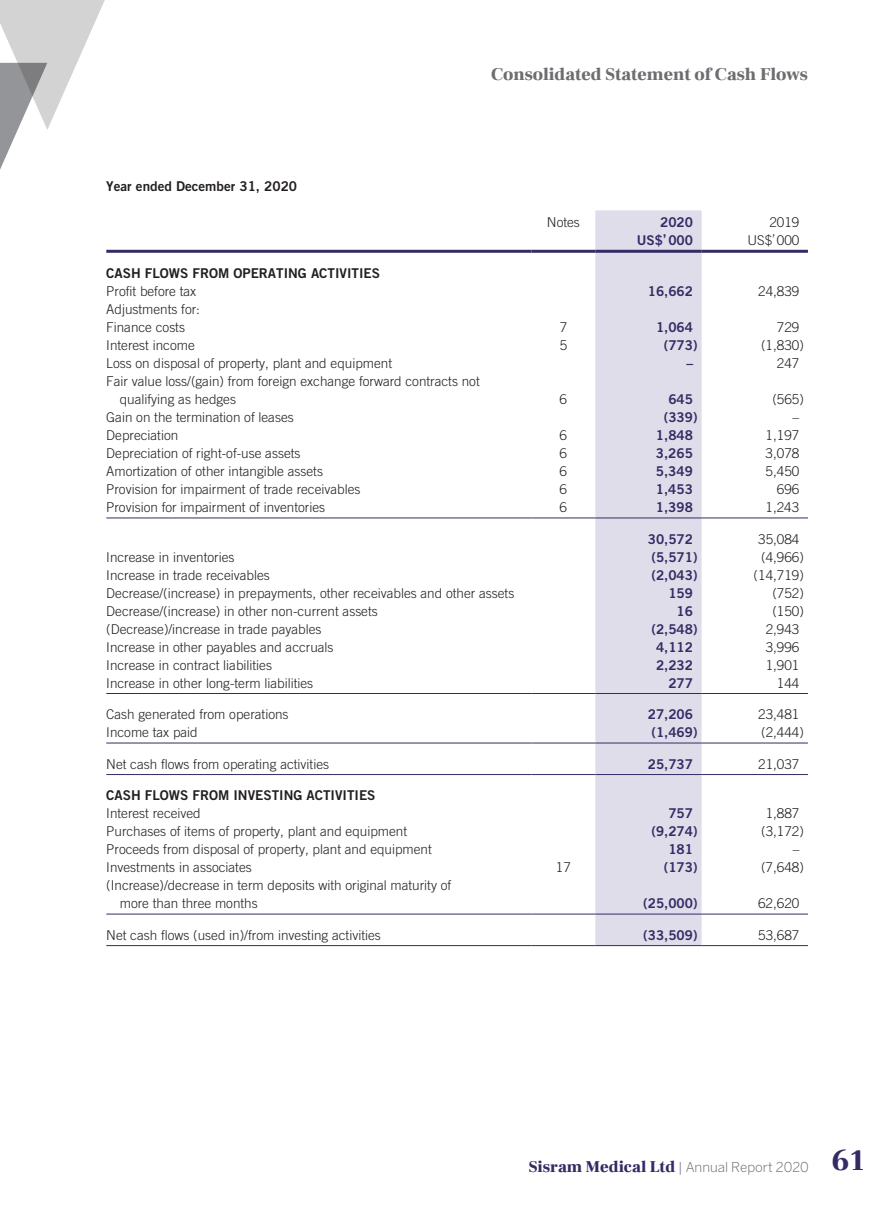
<style>
.page{position:relative;width:893px;height:1212px;background:#fff}
.page>*{position:absolute;margin:0;border:0;box-sizing:border-box;transform-origin:0 0}
.t1{font:900 30px "Frank Ruhl Libre";color:#342b65}
.t2{font:900 18px "Frank Ruhl Libre";color:#6c6d70}
.t3{font:900 16.5px "Frank Ruhl Libre";color:#342b65}
.t4{font:300 13.5px/18px "Trade Gothic LT Std";color:#231f20}
.t5{font:13.5px "Trade Gothic LT Std Bd 2";color:#342b65}
.t6{font:13.5px "Trade Gothic LT Std Bd 2";color:#231f20}
.s1{font-family:"Benton Sans";font-weight:300;font-size:13.5px;color:#565082}
.s2{font-family:"Benton Sans";font-weight:300;font-size:13.5px;color:#636366}
</style>
<div class="page">
<svg style="left:0;top:0;width:105px;height:170px"></svg>
<div style="left:595px;top:210px;width:107px;height:735px;background:#dfdde9"></div>
<hr style="left:106px;top:250px;width:425px;height:3px;background:#342b65">
<hr style="left:531px;top:250px;width:64px;height:3px;background:#342b65">
<hr style="left:595px;top:250px;width:107px;height:3px;background:#342b65">
<hr style="left:702px;top:250px;width:106px;height:3px;background:#342b65">
<hr style="left:106px;top:518px;width:425px;height:1px;background:#342b65">
<hr style="left:531px;top:518px;width:64px;height:1px;background:#342b65">
<hr style="left:595px;top:518px;width:107px;height:1px;background:#342b65">
<hr style="left:702px;top:518px;width:106px;height:1px;background:#342b65">
<hr style="left:106px;top:693px;width:425px;height:1px;background:#342b65">
<hr style="left:531px;top:693px;width:64px;height:1px;background:#342b65">
<hr style="left:595px;top:693px;width:107px;height:1px;background:#342b65">
<hr style="left:702px;top:693px;width:106px;height:1px;background:#342b65">
<hr style="left:106px;top:743px;width:425px;height:1px;background:#342b65">
<hr style="left:531px;top:743px;width:64px;height:1px;background:#342b65">
<hr style="left:595px;top:743px;width:107px;height:1px;background:#342b65">
<hr style="left:702px;top:743px;width:106px;height:1px;background:#342b65">
<hr style="left:106px;top:774px;width:425px;height:1px;background:#342b65">
<hr style="left:531px;top:774px;width:64px;height:1px;background:#342b65">
<hr style="left:595px;top:774px;width:107px;height:1px;background:#342b65">
<hr style="left:702px;top:774px;width:106px;height:1px;background:#342b65">
<hr style="left:106px;top:914px;width:425px;height:1px;background:#342b65">
<hr style="left:531px;top:914px;width:64px;height:1px;background:#342b65">
<hr style="left:595px;top:914px;width:107px;height:1px;background:#342b65">
<hr style="left:702px;top:914px;width:106px;height:1px;background:#342b65">
<hr style="left:106px;top:945px;width:425px;height:1px;background:#342b65">
<hr style="left:531px;top:945px;width:64px;height:1px;background:#342b65">
<hr style="left:595px;top:945px;width:107px;height:1px;background:#342b65">
<hr style="left:702px;top:945px;width:106px;height:1px;background:#342b65">
<p class="t6" style="left:106px;top:177px;width:192px">Year ended December 31, 2020</p>
<h2 class="t2" style="left:491px;top:63px;width:318px">Consolidated Statement of Cash Flows</h2>
<p class="t4" style="left:547px;top:213px;width:34px">Notes</p>
<p class="t5" style="left:660px;top:213px;width:34px">2020</p>
<p class="t4" style="left:769px;top:213px;width:32px">2019</p>
<p class="t5" style="left:637px;top:231px;width:58px">US$’000</p>
<p class="t4" style="left:747px;top:231px;width:53px">US$’000</p>
<p class="t6" style="left:106px;top:265px;width:275px">CASH FLOWS FROM OPERATING ACTIVITIES</p>
<p class="t4" style="left:106px;top:282px;width:92px">Profit before tax</p>
<p class="t5" style="left:648px;top:283px;width:47px">16,662</p>
<p class="t4" style="left:758px;top:282px;width:43px">24,839</p>
<p class="t4" style="left:106px;top:300px;width:95px">Adjustments for:<br>Finance costs</p>
<p class="t4" style="left:560px;top:318px;width:9px">7</p>
<p class="t5" style="left:656px;top:319px;width:39px">1,064</p>
<p class="t4" style="left:777px;top:318px;width:24px">729</p>
<p class="t4" style="left:106px;top:336px;width:90px">Interest income</p>
<p class="t4" style="left:560px;top:336px;width:9px">5</p>
<p class="t5" style="left:664px;top:337px;width:35px">(773)</p>
<p class="t4" style="left:761px;top:336px;width:44px">(1,830)</p>
<p class="t4" style="left:106px;top:354px;width:287px">Loss on disposal of property, plant and equipment</p>
<p class="t5" style="left:686px;top:355px;width:8px">–</p>
<p class="t4" style="left:777px;top:354px;width:24px">247</p>
<p class="t4" style="left:120px;top:372px;width:362px;text-indent:-14px">Fair value loss/(gain) from foreign exchange forward contracts not qualifying as hedges</p>
<p class="t4" style="left:560px;top:390px;width:9px">6</p>
<p class="t5" style="left:668px;top:391px;width:26px">645</p>
<p class="t4" style="left:772px;top:390px;width:33px">(565)</p>
<p class="t4" style="left:106px;top:408px;width:189px">Gain on the termination of leases</p>
<p class="t5" style="left:664px;top:409px;width:35px">(339)</p>
<p class="t4" style="left:793px;top:408px;width:8px">–</p>
<p class="t4" style="left:106px;top:426px;width:74px">Depreciation</p>
<p class="t4" style="left:560px;top:426px;width:9px">6</p>
<p class="t5" style="left:656px;top:427px;width:39px">1,848</p>
<p class="t4" style="left:766px;top:426px;width:35px">1,197</p>
<p class="t4" style="left:106px;top:444px;width:196px">Depreciation of right-of-use assets</p>
<p class="t4" style="left:560px;top:444px;width:9px">6</p>
<p class="t5" style="left:656px;top:445px;width:39px">3,265</p>
<p class="t4" style="left:766px;top:444px;width:35px">3,078</p>
<p class="t4" style="left:106px;top:462px;width:218px">Amortization of other intangible assets</p>
<p class="t4" style="left:560px;top:462px;width:9px">6</p>
<p class="t5" style="left:656px;top:463px;width:39px">5,349</p>
<p class="t4" style="left:766px;top:462px;width:35px">5,450</p>
<p class="t4" style="left:106px;top:480px;width:256px">Provision for impairment of trade receivables</p>
<p class="t4" style="left:560px;top:480px;width:9px">6</p>
<p class="t5" style="left:656px;top:481px;width:39px">1,453</p>
<p class="t4" style="left:777px;top:480px;width:24px">696</p>
<p class="t4" style="left:106px;top:498px;width:220px">Provision for impairment of inventories</p>
<p class="t4" style="left:560px;top:498px;width:9px">6</p>
<p class="t5" style="left:656px;top:499px;width:39px">1,398</p>
<p class="t4" style="left:765px;top:498px;width:35px">1,243</p>
<p class="t5" style="left:648px;top:530px;width:47px">30,572</p>
<p class="t4" style="left:758px;top:530px;width:43px">35,084</p>
<p class="t4" style="left:106px;top:548px;width:130px">Increase in inventories</p>
<p class="t5" style="left:651px;top:548px;width:48px">(5,571)</p>
<p class="t4" style="left:761px;top:548px;width:44px">(4,966)</p>
<p class="t4" style="left:106px;top:566px;width:165px">Increase in trade receivables</p>
<p class="t5" style="left:651px;top:566px;width:48px">(2,043)</p>
<p class="t4" style="left:754px;top:566px;width:52px">(14,719)</p>
<p class="t4" style="left:106px;top:584px;width:409px">Decrease/(increase) in prepayments, other receivables and other assets</p>
<p class="t5" style="left:668px;top:584px;width:26px">159</p>
<p class="t4" style="left:772px;top:584px;width:33px">(752)</p>
<p class="t4" style="left:106px;top:602px;width:273px">Decrease/(increase) in other non-current assets</p>
<p class="t5" style="left:677px;top:602px;width:18px">16</p>
<p class="t4" style="left:772px;top:602px;width:33px">(150)</p>
<p class="t4" style="left:106px;top:620px;width:217px">(Decrease)/increase in trade payables</p>
<p class="t5" style="left:651px;top:620px;width:48px">(2,548)</p>
<p class="t4" style="left:766px;top:620px;width:35px">2,943</p>
<p class="t4" style="left:106px;top:638px;width:229px">Increase in other payables and accruals</p>
<p class="t5" style="left:656px;top:638px;width:39px">4,112</p>
<p class="t4" style="left:766px;top:638px;width:35px">3,996</p>
<p class="t4" style="left:106px;top:656px;width:167px">Increase in contract liabilities</p>
<p class="t5" style="left:656px;top:656px;width:39px">2,232</p>
<p class="t4" style="left:766px;top:656px;width:35px">1,901</p>
<p class="t4" style="left:106px;top:674px;width:208px">Increase in other long-term liabilities</p>
<p class="t5" style="left:668px;top:674px;width:26px">277</p>
<p class="t4" style="left:777px;top:674px;width:24px">144</p>
<p class="t4" style="left:106px;top:705px;width:184px">Cash generated from operations</p>
<p class="t5" style="left:648px;top:706px;width:47px">27,206</p>
<p class="t4" style="left:758px;top:705px;width:43px">23,481</p>
<p class="t4" style="left:106px;top:723px;width:93px">Income tax paid</p>
<p class="t5" style="left:651px;top:724px;width:48px">(1,469)</p>
<p class="t4" style="left:761px;top:723px;width:44px">(2,444)</p>
<p class="t4" style="left:106px;top:755px;width:224px">Net cash flows from operating activities</p>
<p class="t5" style="left:648px;top:755px;width:47px">25,737</p>
<p class="t4" style="left:758px;top:755px;width:43px">21,037</p>
<p class="t6" style="left:106px;top:787px;width:271px">CASH FLOWS FROM INVESTING ACTIVITIES</p>
<p class="t4" style="left:106px;top:804px;width:96px">Interest received</p>
<p class="t5" style="left:668px;top:805px;width:26px">757</p>
<p class="t4" style="left:766px;top:804px;width:35px">1,887</p>
<p class="t4" style="left:106px;top:822px;width:302px">Purchases of items of property, plant and equipment</p>
<p class="t5" style="left:651px;top:823px;width:48px">(9,274)</p>
<p class="t4" style="left:761px;top:822px;width:44px">(3,172)</p>
<p class="t4" style="left:106px;top:840px;width:327px">Proceeds from disposal of property, plant and equipment</p>
<p class="t5" style="left:668px;top:841px;width:26px">181</p>
<p class="t4" style="left:793px;top:840px;width:8px">–</p>
<p class="t4" style="left:106px;top:858px;width:147px">Investments in associates</p>
<p class="t4" style="left:556px;top:858px;width:17px">17</p>
<p class="t5" style="left:664px;top:859px;width:35px">(173)</p>
<p class="t4" style="left:761px;top:858px;width:44px">(7,648)</p>
<p class="t4" style="left:120px;top:876px;width:333px;text-indent:-14px">(Increase)/decrease in term deposits with original maturity of more than three months</p>
<p class="t5" style="left:643px;top:895px;width:56px">(25,000)</p>
<p class="t4" style="left:758px;top:894px;width:43px">62,620</p>
<p class="t4" style="left:106px;top:926px;width:276px">Net cash flows (used in)/from investing activities</p>
<p class="t5" style="left:643px;top:926px;width:56px">(33,509)</p>
<p class="t4" style="left:758px;top:926px;width:43px">53,687</p>
<p class="t3" style="left:529px;top:1156px;width:281px">Sisram Medical Ltd <span class="s1">|</span> <span class="s2">Annual Report 2020</span></p>
<h1 class="t1" style="left:831px;top:1142px;width:35px">61</h1>
</div>
